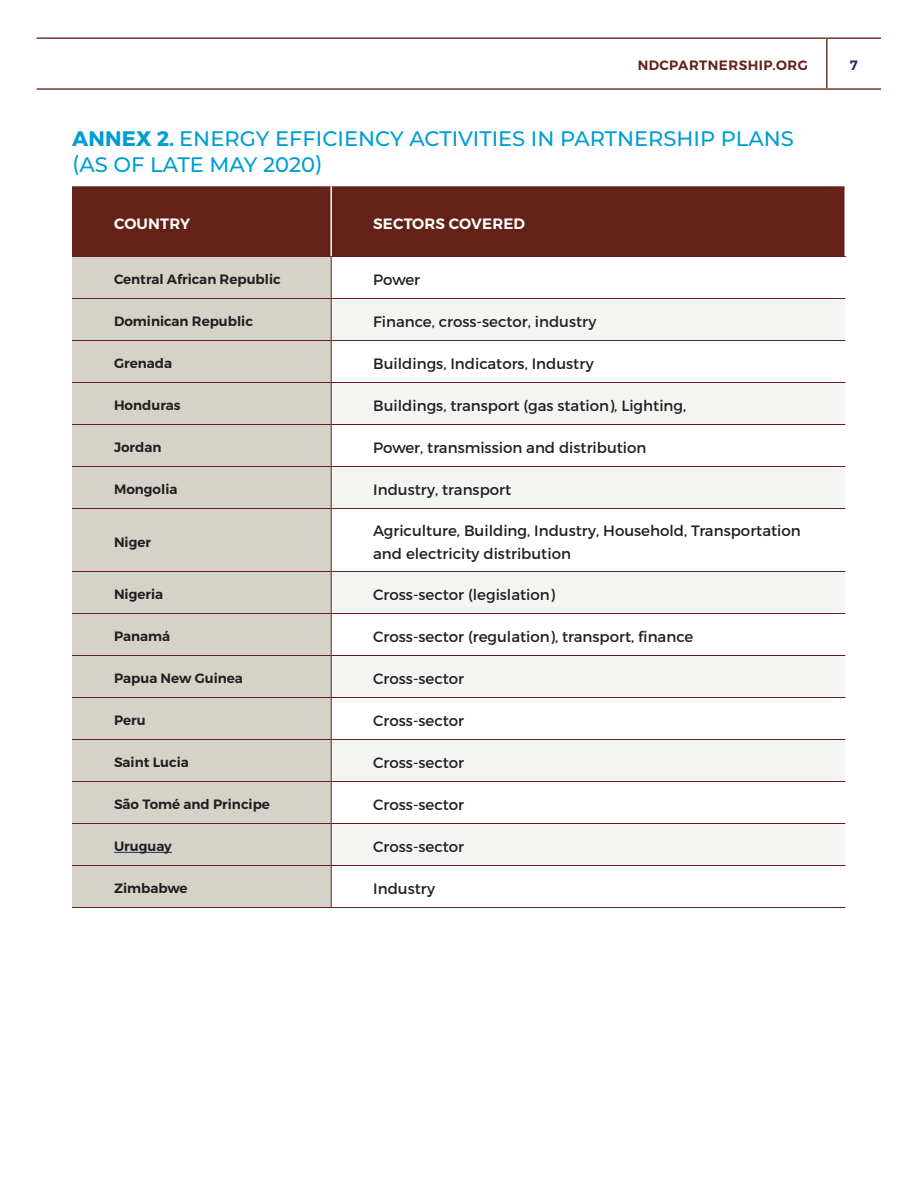
<style>
.page{position:relative;width:918px;height:1188px;background:#fff}
.page>*{position:absolute;margin:0;border:0;box-sizing:border-box;transform-origin:0 0}
.t1{font:500 21px/25.2px "Montserrat";color:#009dd3}
.Section_head{font:15px/22.5px "Montserrat";color:#231f20}
.Section_head-2{font:600 15px "Montserrat";letter-spacing:.01em;color:#fff}
.Section_head-3{font:600 13.5px "Montserrat";color:#231f20}
.t2{font:600 13.5px "Montserrat";letter-spacing:.035em;color:#642118}
.t3{font:600 13.5px "Montserrat";color:#203264}
.s1{font-weight:700}
</style>
<div class="page">
<hr style="left:37px;top:38px;width:790px;height:1px;background:#642118">
<hr style="left:827px;top:38px;width:54px;height:1px;background:#642118">
<hr style="left:826px;top:39px;width:1px;height:49px;background:#642118">
<hr style="left:37px;top:88px;width:790px;height:2px;background:#642118">
<hr style="left:827px;top:88px;width:54px;height:2px;background:#642118">
<div style="left:72px;top:186px;width:772px;height:70px;background:#642118"></div>
<div style="left:72px;top:257px;width:259px;height:650px;background:#d5d2ca"></div>
<svg style="left:332px;top:299px;width:513px;height:566px;fill:#f4f5f2"></svg>
<hr style="left:330px;top:186px;width:2px;height:70px;background:#fff">
<hr style="left:72px;top:256px;width:259px;height:1px;background:#642118">
<hr style="left:72px;top:298px;width:259px;height:1px;background:#642118">
<hr style="left:72px;top:340px;width:259px;height:1px;background:#642118">
<hr style="left:72px;top:382px;width:259px;height:1px;background:#642118">
<hr style="left:72px;top:424px;width:259px;height:1px;background:#642118">
<hr style="left:72px;top:466px;width:259px;height:1px;background:#642118">
<hr style="left:72px;top:508px;width:259px;height:1px;background:#642118">
<hr style="left:72px;top:571px;width:259px;height:1px;background:#642118">
<hr style="left:72px;top:613px;width:259px;height:1px;background:#642118">
<hr style="left:72px;top:655px;width:259px;height:1px;background:#642118">
<hr style="left:72px;top:697px;width:259px;height:1px;background:#642118">
<hr style="left:72px;top:739px;width:259px;height:1px;background:#642118">
<hr style="left:72px;top:781px;width:259px;height:1px;background:#642118">
<hr style="left:72px;top:823px;width:259px;height:1px;background:#642118">
<hr style="left:72px;top:865px;width:259px;height:1px;background:#642118">
<hr style="left:72px;top:907px;width:259px;height:1px;background:#642118">
<hr style="left:331px;top:256px;width:515px;height:1px;background:#642118">
<hr style="left:331px;top:257px;width:1px;height:41px;background:#642118">
<hr style="left:331px;top:298px;width:514px;height:1px;background:#642118">
<hr style="left:331px;top:299px;width:1px;height:41px;background:#642118">
<hr style="left:331px;top:340px;width:514px;height:1px;background:#642118">
<hr style="left:331px;top:341px;width:1px;height:41px;background:#642118">
<hr style="left:331px;top:382px;width:514px;height:1px;background:#642118">
<hr style="left:331px;top:383px;width:1px;height:41px;background:#642118">
<hr style="left:331px;top:424px;width:514px;height:1px;background:#642118">
<hr style="left:331px;top:425px;width:1px;height:41px;background:#642118">
<hr style="left:331px;top:466px;width:514px;height:1px;background:#642118">
<hr style="left:331px;top:467px;width:1px;height:41px;background:#642118">
<hr style="left:331px;top:508px;width:514px;height:1px;background:#642118">
<hr style="left:331px;top:509px;width:1px;height:62px;background:#642118">
<hr style="left:331px;top:571px;width:514px;height:1px;background:#642118">
<hr style="left:331px;top:572px;width:1px;height:41px;background:#642118">
<hr style="left:331px;top:613px;width:514px;height:1px;background:#642118">
<hr style="left:331px;top:614px;width:1px;height:41px;background:#642118">
<hr style="left:331px;top:655px;width:514px;height:1px;background:#642118">
<hr style="left:331px;top:656px;width:1px;height:41px;background:#642118">
<hr style="left:331px;top:697px;width:514px;height:1px;background:#642118">
<hr style="left:331px;top:698px;width:1px;height:41px;background:#642118">
<hr style="left:331px;top:739px;width:514px;height:1px;background:#642118">
<hr style="left:331px;top:740px;width:1px;height:41px;background:#642118">
<hr style="left:331px;top:781px;width:514px;height:1px;background:#642118">
<hr style="left:331px;top:782px;width:1px;height:41px;background:#642118">
<hr style="left:331px;top:823px;width:514px;height:1px;background:#642118">
<hr style="left:331px;top:824px;width:1px;height:41px;background:#642118">
<hr style="left:331px;top:865px;width:514px;height:1px;background:#642118">
<hr style="left:331px;top:866px;width:1px;height:41px;background:#642118">
<hr style="left:331px;top:907px;width:514px;height:1px;background:#642118">
<hr style="left:114px;top:852px;width:58px;height:1px;background:#203264">
<p class="t2" style="left:638px;top:57px;width:172px">NDCPARTNERSHIP.ORG</p>
<p class="t3" style="left:850px;top:57px;width:9px">7</p>
<p class="t1" style="left:72px;top:125px;width:723px"><span class="s1">ANNEX 2.</span> ENERGY EFFICIENCY ACTIVITIES IN PARTNERSHIP PLANS (AS OF LATE MAY 2020)</p>
<p class="Section_head-2" style="left:114px;top:214px;width:78px">COUNTRY</p>
<p class="Section_head-2" style="left:373px;top:214px;width:153px">SECTORS COVERED</p>
<p class="Section_head-3" style="left:114px;top:271px;width:168px">Central African Republic</p>
<p class="Section_head" style="left:373px;top:268px;width:48px">Power</p>
<p class="Section_head-3" style="left:114px;top:313px;width:141px">Dominican Republic</p>
<p class="Section_head" style="left:373px;top:310px;width:225px">Finance, cross-sector, industry</p>
<p class="Section_head-3" style="left:114px;top:355px;width:60px">Grenada</p>
<p class="Section_head" style="left:373px;top:352px;width:222px">Buildings, Indicators, Industry</p>
<p class="Section_head-3" style="left:114px;top:397px;width:68px">Honduras</p>
<p class="Section_head" style="left:373px;top:394px;width:315px">Buildings, transport (gas station), Lighting,</p>
<p class="Section_head-3" style="left:114px;top:439px;width:49px">Jordan</p>
<p class="Section_head" style="left:373px;top:436px;width:275px">Power, transmission and distribution</p>
<p class="Section_head-3" style="left:114px;top:481px;width:65px">Mongolia</p>
<p class="Section_head" style="left:373px;top:478px;width:140px">Industry, transport</p>
<p class="Section_head-3" style="left:114px;top:533px;width:39px">Niger</p>
<p class="Section_head" style="left:373px;top:519px;width:429px">Agriculture, Building, Industry, Household, Transportation and electricity distribution</p>
<p class="Section_head-3" style="left:114px;top:586px;width:51px">Nigeria</p>
<p class="Section_head" style="left:373px;top:583px;width:183px">Cross-sector (legislation)</p>
<p class="Section_head-3" style="left:114px;top:628px;width:58px">Panamá</p>
<p class="Section_head" style="left:373px;top:625px;width:322px">Cross-sector (regulation), transport, finance</p>
<p class="Section_head-3" style="left:114px;top:670px;width:131px">Papua New Guinea</p>
<p class="Section_head" style="left:373px;top:667px;width:92px">Cross-sector</p>
<p class="Section_head-3" style="left:114px;top:712px;width:33px">Peru</p>
<p class="Section_head" style="left:373px;top:709px;width:92px">Cross-sector</p>
<p class="Section_head-3" style="left:114px;top:754px;width:76px">Saint Lucia</p>
<p class="Section_head" style="left:373px;top:751px;width:92px">Cross-sector</p>
<p class="Section_head-3" style="left:114px;top:796px;width:158px">São Tomé and Principe</p>
<p class="Section_head" style="left:373px;top:793px;width:92px">Cross-sector</p>
<p class="Section_head-3" style="left:114px;top:838px;width:59px">Uruguay</p>
<p class="Section_head" style="left:373px;top:835px;width:92px">Cross-sector</p>
<p class="Section_head-3" style="left:114px;top:880px;width:75px">Zimbabwe</p>
<p class="Section_head" style="left:373px;top:877px;width:63px">Industry</p>
</div>
